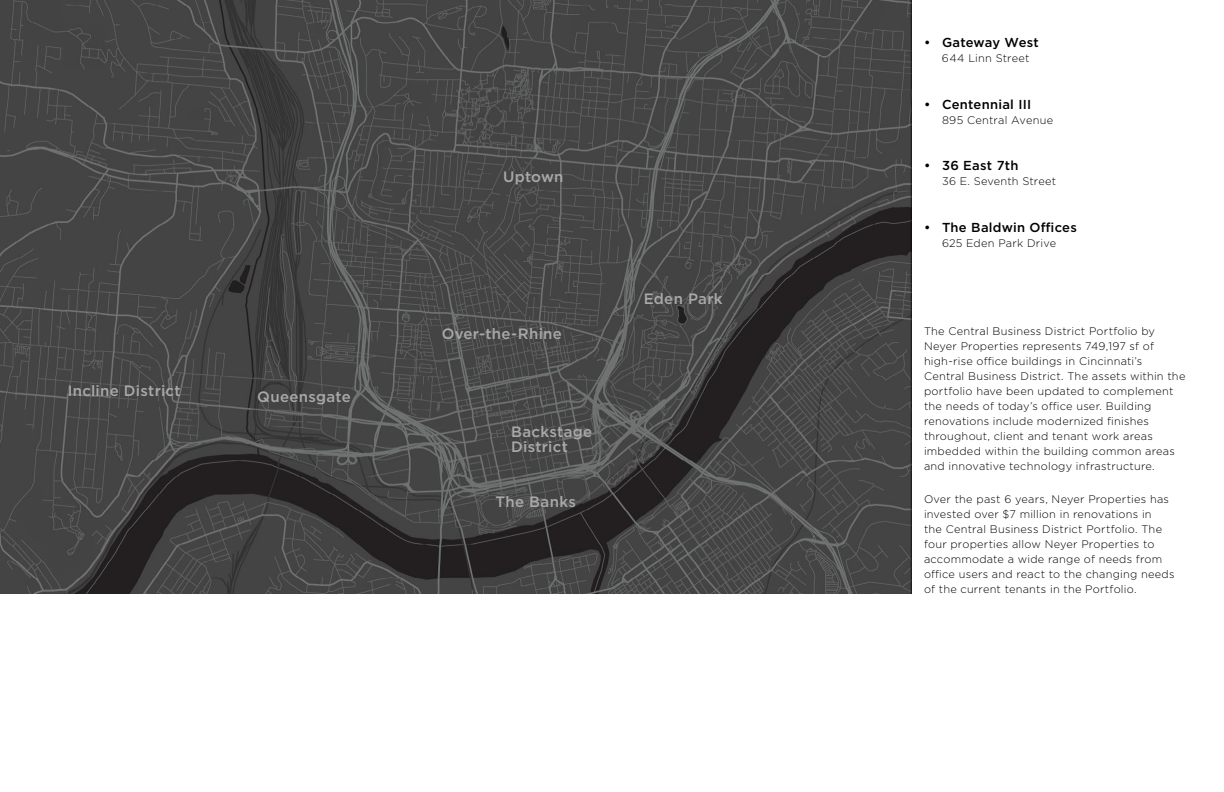
<style>
.page{position:relative;width:1224px;height:792px;background:#fff}
.page>*{position:absolute;margin:0;border:0;box-sizing:border-box;transform-origin:0 0}
.t1{font:500 15px/15px "Gotham";letter-spacing:.02em;color:#aaa9aa}
.t2{font:500 13px "Gotham";letter-spacing:.02em;color:#000}
.t3{font:300 11px/15px "Gotham";letter-spacing:.02em;color:#000}
</style>
<div class="page">
<img style="left:0;top:0;width:912px;height:593px">
<h1 class="t1" style="left:68px;top:383px;width:115px">Incline District</h1>
<h1 class="t1" style="left:257px;top:389px;width:95px">Queensgate</h1>
<h1 class="t1" style="left:503px;top:169px;width:62px">Uptown</h1>
<h1 class="t1" style="left:442px;top:326px;width:122px">Over-the-Rhine</h1>
<h1 class="t1" style="left:511px;top:424px;width:83px">Backstage<br>District</h1>
<h1 class="t1" style="left:496px;top:494px;width:82px">The Banks</h1>
<h1 class="t1" style="left:644px;top:291px;width:80px">Eden Park</h1>
<p class="t2" style="left:924px;top:34px;width:116px">• Gateway West</p>
<p class="t3" style="left:942px;top:51px;width:89px">644 Linn Street</p>
<p class="t2" style="left:924px;top:96px;width:109px">• Centennial III</p>
<p class="t3" style="left:942px;top:112px;width:113px">895 Central Avenue</p>
<p class="t2" style="left:924px;top:157px;width:96px">• 36 East 7th</p>
<p class="t3" style="left:942px;top:174px;width:116px">36 E. Seventh Street</p>
<p class="t2" style="left:924px;top:219px;width:154px">• The Baldwin Offices</p>
<p class="t3" style="left:942px;top:235px;width:116px">625 Eden Park Drive</p>
<p class="t3" style="left:924px;top:324px;width:263px">The Central Business District Portfolio by Neyer Properties represents 749,197 sf of high-rise office buildings in Cincinnati’s Central Business District. The assets within the portfolio have been updated to complement the needs of today’s office user. Building renovations include modernized finishes throughout, client and tenant work areas imbedded within the building common areas and innovative technology infrastructure.</p>
<p class="t3" style="left:924px;top:492px;width:252px">Over the past 6 years, Neyer Properties has invested over $7 million in renovations in<br>the Central Business District Portfolio. The four properties allow Neyer Properties to accommodate a wide range of needs from office users and react to the changing needs of the current tenants in the Portfolio.</p>
</div>
